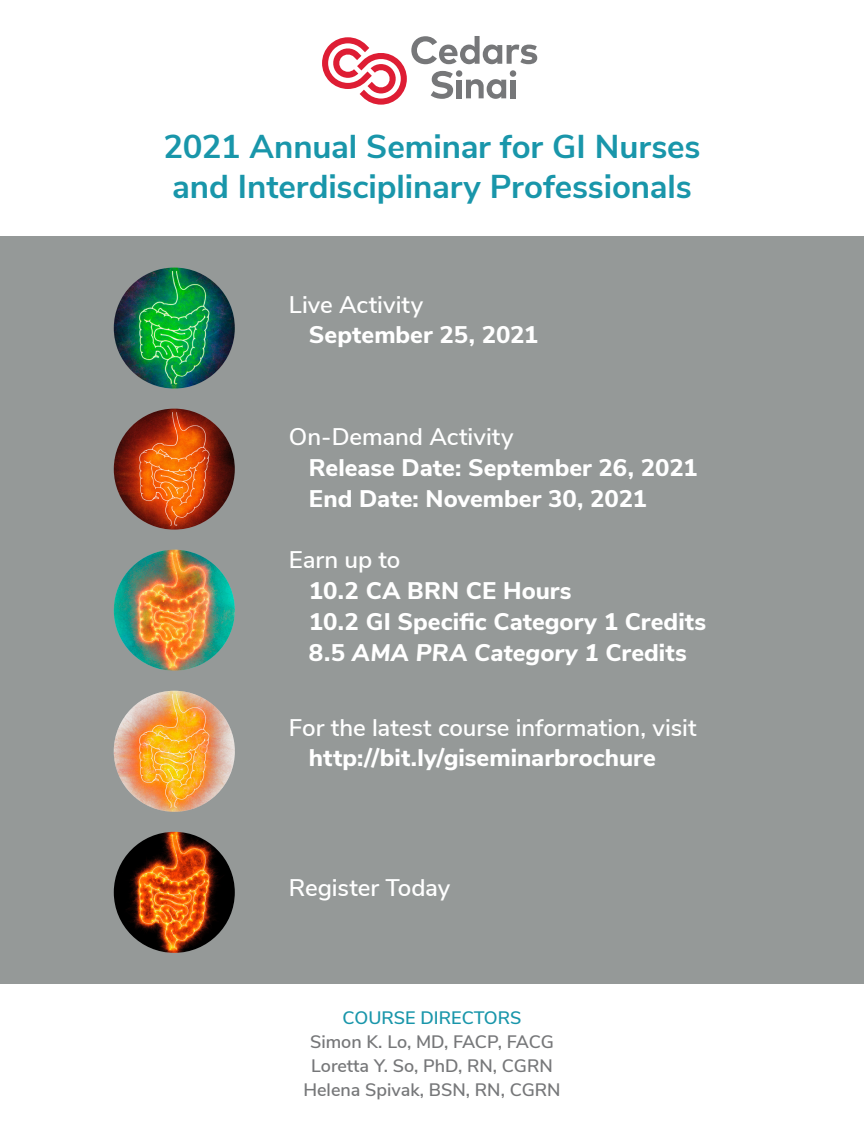
<style>
.page{position:relative;width:864px;height:1134px;background:#fff}
.page>*{position:absolute;margin:0;border:0;box-sizing:border-box;transform-origin:0 0}
.t1{font:700 33px "Nunito Sans";letter-spacing:-.005em;color:#1996aa}
.t2{font:800 24px "Nunito Sans";color:#fff}
.t3{font:600 24px "Nunito Sans";letter-spacing:-.005em;color:#fff}
.t4{font:italic 800 24px "Nunito Sans";color:#fff}
.t5{font:600 18px "Nunito Sans";color:#767779}
.t6{font:600 18px "Nunito Sans";color:#1996aa}
.s1{font-style:normal}
</style>
<div class="page">
<svg style="left:322px;top:36px;width:215px;height:69px"></svg>
<div style="left:0;top:237px;width:864px;height:747px;background:#959998"></div>
<img style="left:114px;top:268px;width:121px;height:121px;border-radius:61px">
<img style="left:114px;top:409px;width:121px;height:121px;border-radius:61px">
<img style="left:114px;top:550px;width:121px;height:121px;border-radius:61px">
<img style="left:114px;top:691px;width:121px;height:121px;border-radius:61px">
<img style="left:114px;top:832px;width:121px;height:121px;border-radius:61px">
<p class="t1" style="left:163px;top:122px;width:539px">2021 Annual Seminar for GI Nurses</p>
<p class="t1" style="left:172px;top:162px;width:521px">and Interdisciplinary Professionals</p>
<p class="t3" style="left:289px;top:287px;width:136px">Live Activity</p>
<p class="t2" style="left:309px;top:317px;width:231px">September 25, 2021</p>
<p class="t3" style="left:289px;top:420px;width:226px">On-Demand Activity</p>
<p class="t2" style="left:309px;top:450px;width:390px">Release Date: September 26, 2021</p>
<p class="t2" style="left:309px;top:481px;width:339px">End Date: November 30, 2021</p>
<p class="t3" style="left:289px;top:543px;width:113px">Earn up to</p>
<p class="t2" style="left:309px;top:573px;width:264px">10.2 CA BRN CE Hours</p>
<p class="t2" style="left:309px;top:604px;width:399px">10.2 GI Specific Category 1 Credits</p>
<p class="t4" style="left:309px;top:635px;width:379px"><span class="s1">8.5</span> AMA PRA Category 1 <span class="s1">Credits</span></p>
<p class="t3" style="left:289px;top:710px;width:409px">For the latest course information, visit</p>
<p class="t2" style="left:309px;top:740px;width:348px">http://bit.ly/giseminarbrochure</p>
<p class="t3" style="left:289px;top:870px;width:163px">Register Today</p>
<p class="t6" style="left:343px;top:1004px;width:180px">COURSE DIRECTORS</p>
<p class="t5" style="left:310px;top:1028px;width:245px">Simon K. Lo, MD, FACP, FACG</p>
<p class="t5" style="left:311px;top:1052px;width:243px">Loretta Y. So, PhD, RN, CGRN</p>
<p class="t5" style="left:303px;top:1076px;width:259px">Helena Spivak, BSN, RN, CGRN</p>
</div>
